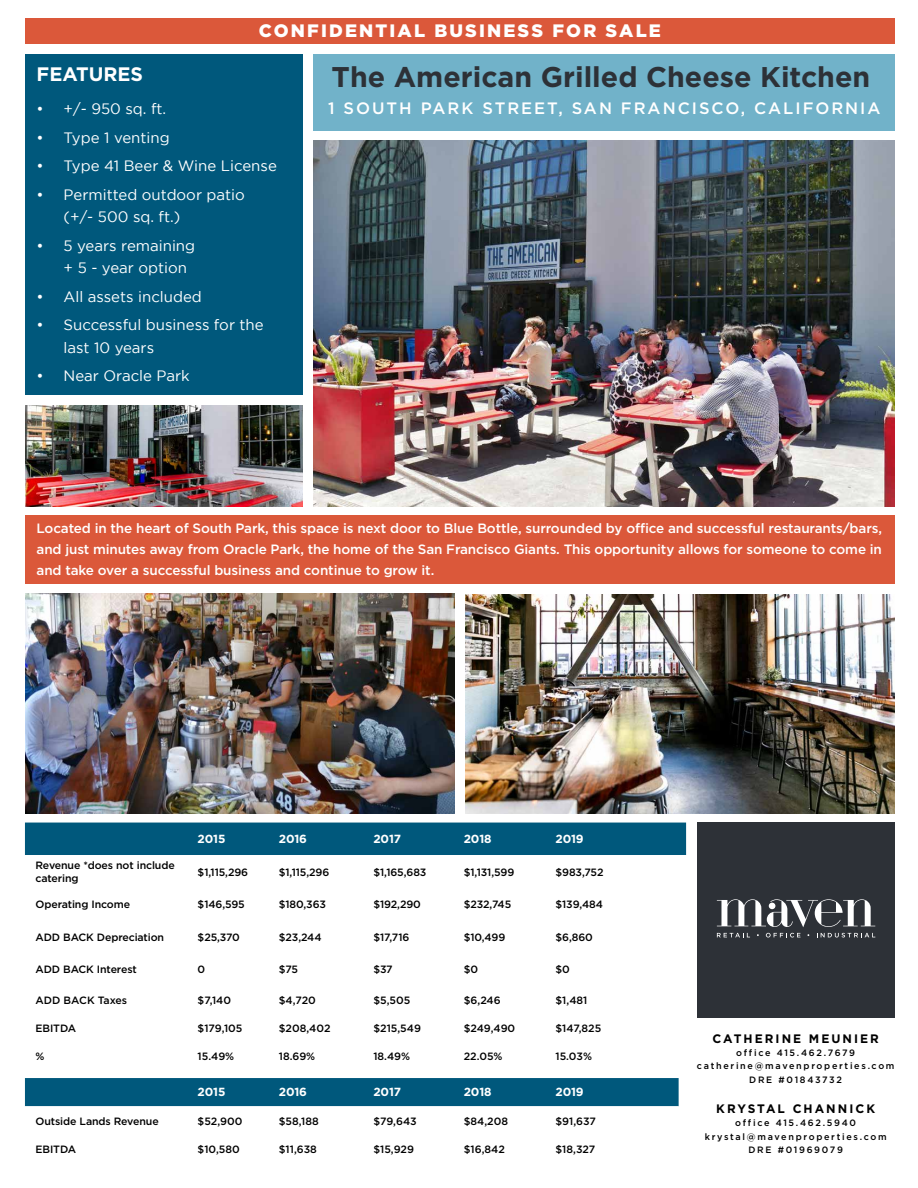
<style>
.page{position:relative;width:918px;height:1188px;background:#fff}
.page>*{position:absolute;margin:0;border:0;box-sizing:border-box;transform-origin:0 0}
.t1{font:700 28.5px "Gotham";color:#2d3137}
.t2{font:700 19.5px "Gotham";color:#fff}
.t3{font:900 18px "Gotham";letter-spacing:.12em;color:#fff}
.t4{font:500 16.5px "Gotham";letter-spacing:.12em;color:#fff}
.t5{font:15px/22.5px "Gotham";color:#fff}
.t6{font:500 13.5px/21px "Gotham";letter-spacing:-.01em;color:#fff;text-align:justify}
.t7{font:700 12.3px "Gotham";letter-spacing:.17em;color:#000}
.t8{font:700 11.7px "Gotham";letter-spacing:-.01em;color:#fff}
.t9{font:500 10.65px/12.8px "Gotham";letter-spacing:-.01em;color:#000}
.t10{font:500 9.15px/13.4px "Gotham";letter-spacing:.19em;color:#000;text-align:center}
</style>
<div class="page">
<img style="left:25px;top:593px;width:430px;height:220px">
<div style="left:313px;top:54px;width:582px;height:77px;background:#71b2c9"></div>
<img style="left:313px;top:140px;width:582px;height:367px">
<img style="left:466px;top:594px;width:429px;height:219px">
<img style="left:25px;top:405px;width:278px;height:102px">
<div style="left:25px;top:18px;width:870px;height:25px;background:#db583a"></div>
<div style="left:697px;top:823px;width:198px;height:195px;background:#2d3137"></div>
<svg style="left:717px;top:899px;width:158px;height:28px"></svg>
<svg style="left:717px;top:933px;width:33px;height:4px"></svg>
<svg style="left:766px;top:933px;width:34px;height:4px"></svg>
<svg style="left:817px;top:933px;width:58px;height:4px"></svg>
<div style="left:25px;top:823px;width:661px;height:32px;background:#00587c"></div>
<div style="left:25px;top:1078px;width:654px;height:29px;background:#00587c"></div>
<div style="left:25px;top:54px;width:278px;height:340px;background:#00587c"></div>
<div style="left:25px;top:515px;width:870px;height:69px;background:#db583a"></div>
<h3 class="t3" style="left:259px;top:20px;width:404px">CONFIDENTIAL BUSINESS FOR SALE</h3>
<h2 class="t2" style="left:37px;top:63px;width:108px">FEATURES</h2>
<h3 class="t5" style="left:37px;top:97px;width:131px">• +/- 950 sq. ft.</h3>
<h3 class="t5" style="left:37px;top:126px;width:135px">• Type 1 venting</h3>
<h3 class="t5" style="left:37px;top:154px;width:242px">• Type 41 Beer &amp; Wine License</h3>
<h3 class="t5" style="left:64px;top:183px;width:183px;text-indent:-27px">• Permitted outdoor patio (+/- 500 sq. ft.)</h3>
<h3 class="t5" style="left:64px;top:234px;width:133px;text-indent:-27px">• 5 years remaining + 5 - year option</h3>
<h3 class="t5" style="left:37px;top:285px;width:167px">• All assets included</h3>
<h3 class="t5" style="left:64px;top:313px;width:202px;text-indent:-27px">• Successful business for the last 10 years</h3>
<h3 class="t5" style="left:37px;top:364px;width:155px">• Near Oracle Park</h3>
<h1 class="t1" style="left:332px;top:60px;width:540px">The American Grilled Cheese Kitchen</h1>
<h3 class="t4" style="left:328px;top:98px;width:554px">1 SOUTH PARK STREET, SAN FRANCISCO, CALIFORNIA</h3>
<p class="t6" style="left:37px;top:518px;width:847px">Located in the heart of South Park, this space is next door to Blue Bottle, surrounded by office and successful restaurants/bars, and just minutes away from Oracle Park, the home of the San Francisco Giants. This opportunity allows for someone to come in and take over a successful business and continue to grow it.</p>
<p class="t8" style="left:198px;top:832px;width:29px">2015</p>
<p class="t8" style="left:279px;top:832px;width:30px">2016</p>
<p class="t8" style="left:373px;top:832px;width:29px">2017</p>
<p class="t8" style="left:464px;top:832px;width:29px">2018</p>
<p class="t8" style="left:556px;top:832px;width:30px">2019</p>
<p class="t9" style="left:36px;top:859px;width:141px">Revenue *does not include catering</p>
<p class="t9" style="left:198px;top:865px;width:52px">$1,115,296</p>
<p class="t9" style="left:279px;top:865px;width:52px">$1,115,296</p>
<p class="t9" style="left:373px;top:865px;width:55px">$1,165,683</p>
<p class="t9" style="left:464px;top:865px;width:52px">$1,131,599</p>
<p class="t9" style="left:556px;top:865px;width:50px">$983,752</p>
<p class="t9" style="left:36px;top:898px;width:96px">Operating Income</p>
<p class="t9" style="left:198px;top:898px;width:49px">$146,595</p>
<p class="t9" style="left:279px;top:898px;width:49px">$180,363</p>
<p class="t9" style="left:373px;top:898px;width:49px">$192,290</p>
<p class="t9" style="left:464px;top:898px;width:49px">$232,745</p>
<p class="t9" style="left:556px;top:898px;width:49px">$139,484</p>
<p class="t9" style="left:36px;top:930px;width:130px">ADD BACK Depreciation</p>
<p class="t9" style="left:198px;top:930px;width:44px">$25,370</p>
<p class="t9" style="left:279px;top:930px;width:44px">$23,244</p>
<p class="t9" style="left:373px;top:930px;width:38px">$17,716</p>
<p class="t9" style="left:464px;top:930px;width:43px">$10,499</p>
<p class="t9" style="left:556px;top:930px;width:39px">$6,860</p>
<p class="t9" style="left:36px;top:963px;width:103px">ADD BACK Interest</p>
<p class="t9" style="left:198px;top:963px;width:9px">0</p>
<p class="t9" style="left:279px;top:963px;width:21px">$75</p>
<p class="t9" style="left:373px;top:963px;width:21px">$37</p>
<p class="t9" style="left:464px;top:963px;width:16px">$0</p>
<p class="t9" style="left:556px;top:963px;width:16px">$0</p>
<p class="t9" style="left:36px;top:993px;width:93px">ADD BACK Taxes</p>
<p class="t9" style="left:198px;top:993px;width:35px">$7,140</p>
<p class="t9" style="left:279px;top:993px;width:39px">$4,720</p>
<p class="t9" style="left:373px;top:993px;width:39px">$5,505</p>
<p class="t9" style="left:464px;top:993px;width:39px">$6,246</p>
<p class="t9" style="left:556px;top:993px;width:33px">$1,481</p>
<p class="t9" style="left:36px;top:1021px;width:42px">EBITDA</p>
<p class="t9" style="left:198px;top:1021px;width:46px">$179,105</p>
<p class="t9" style="left:279px;top:1021px;width:53px">$208,402</p>
<p class="t9" style="left:373px;top:1021px;width:49px">$215,549</p>
<p class="t9" style="left:464px;top:1021px;width:53px">$249,490</p>
<p class="t9" style="left:556px;top:1021px;width:47px">$147,825</p>
<p class="t9" style="left:36px;top:1050px;width:10px">%</p>
<p class="t9" style="left:198px;top:1050px;width:38px">15.49%</p>
<p class="t9" style="left:279px;top:1050px;width:38px">18.69%</p>
<p class="t9" style="left:373px;top:1050px;width:38px">18.49%</p>
<p class="t9" style="left:464px;top:1050px;width:40px">22.05%</p>
<p class="t9" style="left:556px;top:1050px;width:38px">15.03%</p>
<p class="t8" style="left:198px;top:1086px;width:29px">2015</p>
<p class="t8" style="left:279px;top:1086px;width:30px">2016</p>
<p class="t8" style="left:373px;top:1086px;width:29px">2017</p>
<p class="t8" style="left:464px;top:1086px;width:29px">2018</p>
<p class="t8" style="left:556px;top:1086px;width:30px">2019</p>
<p class="t9" style="left:36px;top:1114px;width:125px">Outside Lands Revenue</p>
<p class="t9" style="left:198px;top:1114px;width:46px">$52,900</p>
<p class="t9" style="left:279px;top:1114px;width:41px">$58,188</p>
<p class="t9" style="left:373px;top:1114px;width:45px">$79,643</p>
<p class="t9" style="left:464px;top:1114px;width:46px">$84,208</p>
<p class="t9" style="left:556px;top:1114px;width:42px">$91,637</p>
<p class="t9" style="left:36px;top:1143px;width:42px">EBITDA</p>
<p class="t9" style="left:198px;top:1143px;width:44px">$10,580</p>
<p class="t9" style="left:279px;top:1143px;width:40px">$11,638</p>
<p class="t9" style="left:373px;top:1143px;width:42px">$15,929</p>
<p class="t9" style="left:464px;top:1143px;width:43px">$16,842</p>
<p class="t9" style="left:556px;top:1143px;width:41px">$18,327</p>
<p class="t7" style="left:712px;top:1031px;width:168px">CATHERINE MEUNIER</p>
<p class="t10" style="left:697px;top:1046px;width:199px">office 415.462.7679 catherine@mavenproperties.com<br>DRE #01843732</p>
<p class="t7" style="left:716px;top:1101px;width:160px">KRYSTAL CHANNICK</p>
<p class="t10" style="left:705px;top:1116px;width:183px">office 415.462.5940 krystal@mavenproperties.com<br>DRE #01969079</p>
</div>
